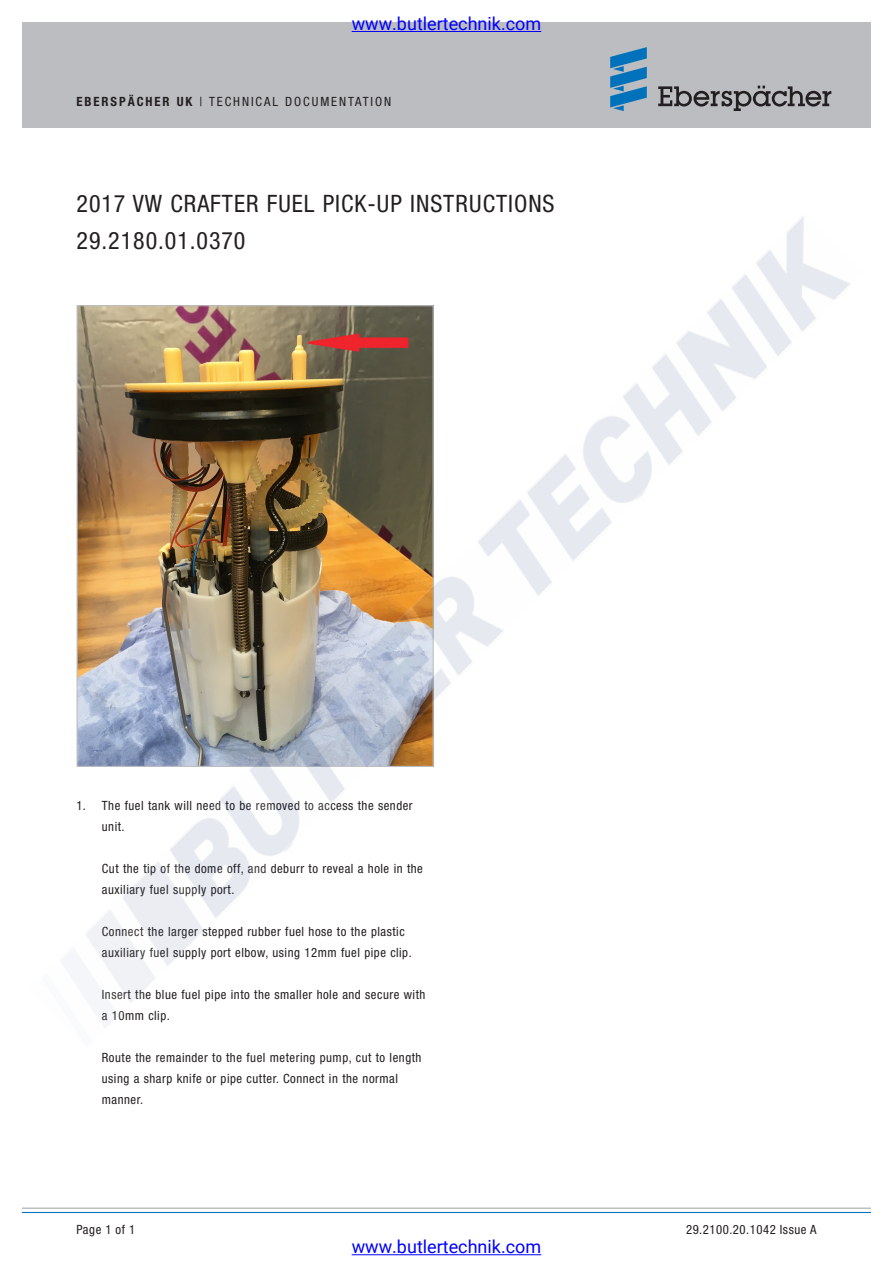
<style>
.page{position:relative;width:893px;height:1263px;background:#fff}
.page>*{position:absolute;margin:0;border:0;box-sizing:border-box;transform-origin:0 0}
.t1{font:condensed 24px "Helvetica Neue";letter-spacing:.04em;color:#231f20}
.t2{font:18px "Roboto";color:#00f}
.Body_Text_8_5_Indent{font:condensed 12.75px/21px "Helvetica Neue";letter-spacing:.04em;color:#231f20}
.Body_Text_8_5_Indent-2{font:condensed 12.75px "Helvetica Neue";letter-spacing:.15em;color:#231f20}
.s1{font-weight:700}
</style>
<div class="page">
<div style="left:0;top:0;width:893px;height:128px;background:#bcbdc0"></div>
<svg style="left:658px;top:86px;width:173px;height:25px"></svg>
<svg style="left:610px;top:47px;width:37px;height:64px"></svg>
<hr style="left:0;top:1208px;width:893px;height:1px;background:#bcbdc0">
<hr style="left:0;top:1212px;width:893px;height:1px;background:#0072bc">
<div style="left:872px;top:0;width:21px;height:1263px;background:#fff"></div>
<div style="left:0;top:0;width:893px;height:21px;background:#fff"></div>
<div style="left:0;top:0;width:21px;height:1263px;background:#fff"></div>
<img style="left:65px;top:216px;width:785px;height:811px">
<hr style="left:352px;top:31px;width:189px;height:1px;background:#00f">
<hr style="left:352px;top:1254px;width:189px;height:1px;background:#00f">
<h2 class="t2" style="left:352px;top:11px;width:191px">www.butlertechnik.com</h2>
<p class="Body_Text_8_5_Indent-2" style="left:77px;top:94px;width:316px"><span class="s1">EBERSPÄCHER UK</span> | TECHNICAL DOCUMENTATION</p>
<p class="t1" style="left:77px;top:189px;width:480px">2017 VW CRAFTER FUEL PICK-UP INSTRUCTIONS</p>
<p class="t1" style="left:77px;top:227px;width:170px">29.2180.01.0370</p>
<p class="Body_Text_8_5_Indent" style="left:102px;top:795px;width:312px;text-indent:-26px">1. The fuel tank will need to be removed to access the sender unit.</p>
<p class="Body_Text_8_5_Indent" style="left:102px;top:858px;width:323px">Cut the tip of the dome off, and deburr to reveal a hole in the auxiliary fuel supply port.</p>
<p class="Body_Text_8_5_Indent" style="left:102px;top:921px;width:311px">Connect the larger stepped rubber fuel hose to the plastic auxiliary fuel supply port elbow, using 12mm fuel pipe clip.</p>
<p class="Body_Text_8_5_Indent" style="left:102px;top:984px;width:325px">Insert the blue fuel pipe into the smaller hole and secure with a 10mm clip.</p>
<p class="Body_Text_8_5_Indent" style="left:102px;top:1047px;width:321px">Route the remainder to the fuel metering pump, cut to length using a sharp knife or pipe cutter. Connect in the normal manner.</p>
<p class="Body_Text_8_5_Indent" style="left:77px;top:1219px;width:60px">Page 1 of 1</p>
<p class="Body_Text_8_5_Indent" style="left:686px;top:1219px;width:132px">29.2100.20.1042 Issue A</p>
<h2 class="t2" style="left:352px;top:1234px;width:191px">www.butlertechnik.com</h2>
</div>
